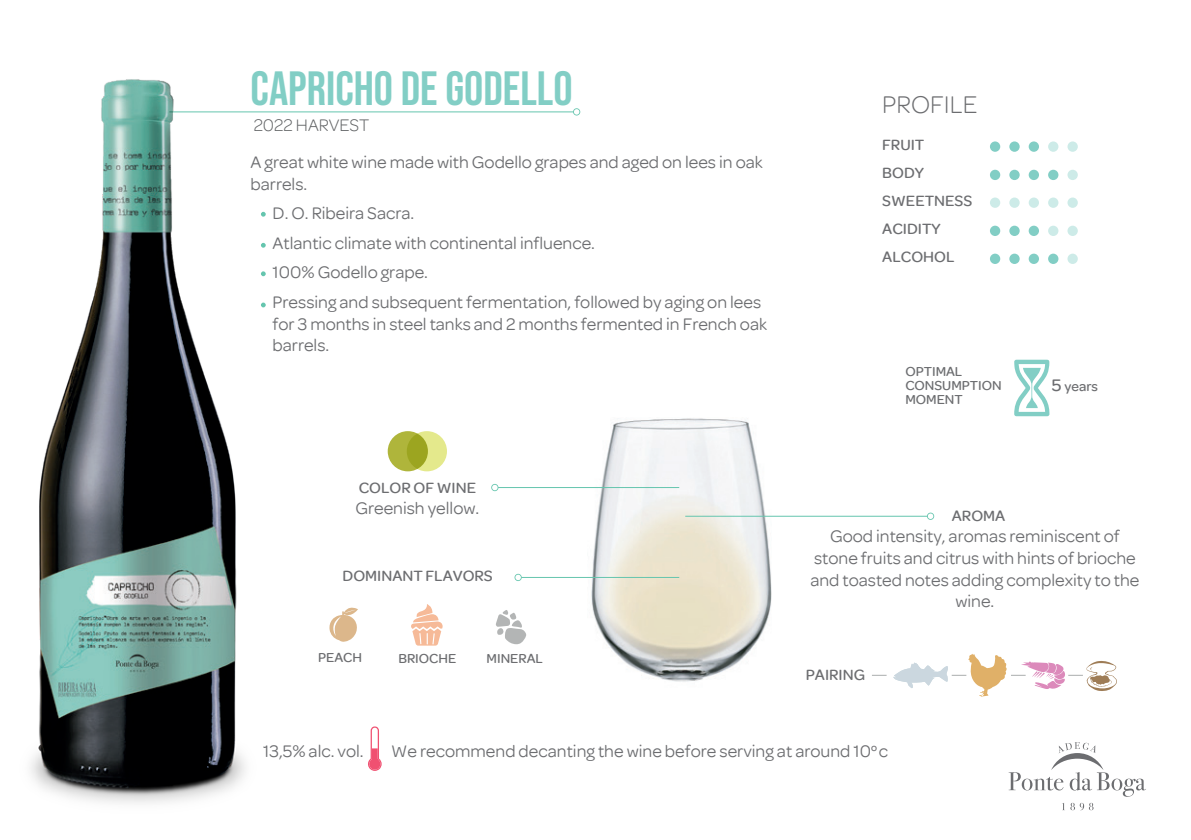
<style>
.page{position:relative;width:1191px;height:840px;background:#fff}
.page>*{position:absolute;margin:0;border:0;box-sizing:border-box;transform-origin:0 0}
.t1{font:48px "Bebas Neue";color:#82cec5}
.t2{font:300 26px "Omnes";color:#6c6d70}
.t3{font:18px/21.6px "Omnes";color:#6c6d70}
.t4{font:300 18px "Omnes";color:#5e6062}
.t5{font:500 16px/28px "Omnes";color:#6c6d70}
.t6{font:500 14px/14px "Omnes";color:#6c6d70}
.s1{font-size:18px}
</style>
<div class="page">
<hr style="left:169px;top:111px;width:408px;height:1px;background:#65c5ae">
<svg style="left:573px;top:108px;width:7px;height:7px"></svg>
<svg style="left:1014px;top:359px;width:35px;height:57px"></svg>
<img style="left:565px;top:418px;width:232px;height:264px">
<hr style="left:685px;top:515px;width:245px;height:1px;background:#65c5ae">
<svg style="left:927px;top:512px;width:7px;height:7px"></svg>
<hr style="left:494px;top:487px;width:185px;height:1px;background:#65c5ae">
<svg style="left:491px;top:484px;width:7px;height:7px"></svg>
<hr style="left:518px;top:576px;width:161px;height:1px;background:#65c5ae">
<svg style="left:514px;top:573px;width:8px;height:7px"></svg>
<div style="left:388px;top:431px;width:40px;height:40px;background:#afb53b;border-radius:50%"></div>
<svg style="left:407px;top:431px;width:40px;height:40px"></svg>
<svg style="left:872px;top:674px;width:14px;height:1px"></svg>
<svg style="left:893px;top:654px;width:224px;height:42px"></svg>
<svg style="left:329px;top:607px;width:29px;height:34px"></svg>
<svg style="left:496px;top:610px;width:30px;height:34px"></svg>
<svg style="left:411px;top:604px;width:31px;height:41px"></svg>
<svg style="left:262px;top:212px;width:4px;height:4px"></svg>
<svg style="left:262px;top:243px;width:4px;height:4px"></svg>
<svg style="left:262px;top:271px;width:4px;height:5px"></svg>
<svg style="left:262px;top:302px;width:4px;height:5px"></svg>
<div style="left:990px;top:253px;width:10px;height:11px;background:#82cec5;border-radius:50%"></div>
<div style="left:1009px;top:253px;width:10px;height:11px;background:#82cec5;border-radius:50%"></div>
<div style="left:1028px;top:253px;width:11px;height:11px;background:#82cec5;border-radius:50%"></div>
<div style="left:1048px;top:253px;width:10px;height:11px;background:#82cec5;border-radius:50%"></div>
<div style="left:1067px;top:253px;width:10px;height:11px;background:#cdebe8;border-radius:50%"></div>
<div style="left:990px;top:225px;width:10px;height:11px;background:#82cec5;border-radius:50%"></div>
<div style="left:1009px;top:225px;width:10px;height:11px;background:#82cec5;border-radius:50%"></div>
<div style="left:1028px;top:225px;width:11px;height:11px;background:#82cec5;border-radius:50%"></div>
<div style="left:1048px;top:225px;width:10px;height:11px;background:#cdebe8;border-radius:50%"></div>
<div style="left:1067px;top:225px;width:10px;height:11px;background:#cdebe8;border-radius:50%"></div>
<div style="left:990px;top:197px;width:10px;height:11px;background:#cdebe8;border-radius:50%"></div>
<div style="left:1009px;top:197px;width:10px;height:11px;background:#cdebe8;border-radius:50%"></div>
<svg style="left:1028px;top:197px;width:11px;height:11px"></svg>
<div style="left:1048px;top:197px;width:10px;height:11px;background:#cdebe8;border-radius:50%"></div>
<div style="left:1067px;top:197px;width:10px;height:11px;background:#cdebe8;border-radius:50%"></div>
<div style="left:990px;top:170px;width:10px;height:10px;background:#82cec5;border-radius:50%"></div>
<div style="left:1009px;top:170px;width:10px;height:10px;background:#82cec5;border-radius:50%"></div>
<div style="left:1028px;top:170px;width:11px;height:10px;background:#82cec5;border-radius:50%"></div>
<div style="left:1048px;top:170px;width:10px;height:10px;background:#82cec5;border-radius:50%"></div>
<div style="left:1067px;top:170px;width:10px;height:10px;background:#cdebe8;border-radius:50%"></div>
<div style="left:990px;top:141px;width:10px;height:11px;background:#82cec5;border-radius:50%"></div>
<div style="left:1009px;top:141px;width:10px;height:11px;background:#82cec5;border-radius:50%"></div>
<div style="left:1028px;top:141px;width:11px;height:11px;background:#82cec5;border-radius:50%"></div>
<div style="left:1048px;top:141px;width:10px;height:11px;background:#cdebe8;border-radius:50%"></div>
<div style="left:1067px;top:141px;width:10px;height:11px;background:#cdebe8;border-radius:50%"></div>
<img style="left:30px;top:79px;width:232px;height:724px">
<svg style="left:368px;top:726px;width:14px;height:44px"></svg>
<svg style="left:1062px;top:802px;width:31px;height:7px"></svg>
<svg style="left:1008px;top:742px;width:138px;height:54px"></svg>
<h1 class="t1" style="left:251px;top:61px;width:323px">CAPRICHO DE GODELLO</h1>
<p class="t4" style="left:254px;top:115px;width:117px">2022 HARVEST</p>
<p class="t3" style="left:251px;top:151px;width:514px">A great white wine made with Godello grapes and aged on lees in oak barrels.</p>
<p class="t3" style="left:273px;top:198px;width:490px;line-height:29.6px">D. O. Ribeira Sacra.<br>Atlantic climate with continental influence.<br>100% Godello grape.<br>Pressing and subsequent fermentation, followed by aging on lees</p>
<p class="t3" style="left:273px;top:313px;width:496px">for 3 months in steel tanks and 2 months fermented in French oak barrels.</p>
<p class="t5" style="left:359px;top:473px;width:119px">COLOR OF WINE</p>
<p class="t3" style="left:355px;top:496px;width:125px">Greenish yellow.</p>
<p class="t5" style="left:342px;top:561px;width:152px">DOMINANT FLAVORS</p>
<p class="t6" style="left:318px;top:649px;width:45px">PEACH</p>
<p class="t6" style="left:486px;top:650px;width:58px">MINERAL</p>
<p class="t6" style="left:398px;top:650px;width:59px">BRIOCHE</p>
<h2 class="t2" style="left:882px;top:90px;width:97px">PROFILE</h2>
<p class="t5" style="left:882px;top:130px;width:91px">FRUIT<br>BODY<br>SWEETNESS<br>ACIDITY<br>ALCOHOL</p>
<p class="t6" style="left:905px;top:364px;width:98px">OPTIMAL<br>CONSUMPTION<br>MOMENT</p>
<p class="t5" style="left:952px;top:501px;width:55px">AROMA</p>
<p class="t6" style="left:1051px;top:379px;width:48px"><span class="s1">5</span> years</p>
<p class="t3" style="left:810px;top:525px;width:331px;text-align:center">Good intensity, aromas reminiscent of stone fruits and citrus with hints of brioche and toasted notes adding complexity to the wine.</p>
<p class="t5" style="left:806px;top:660px;width:61px">PAIRING</p>
<p class="t3" style="left:263px;top:739px;width:102px">13,5% alc. vol.</p>
<p class="t3" style="left:391px;top:739px;width:498px">We recommend decanting the wine before serving at around 10<sup>o</sup> c</p>
</div>
